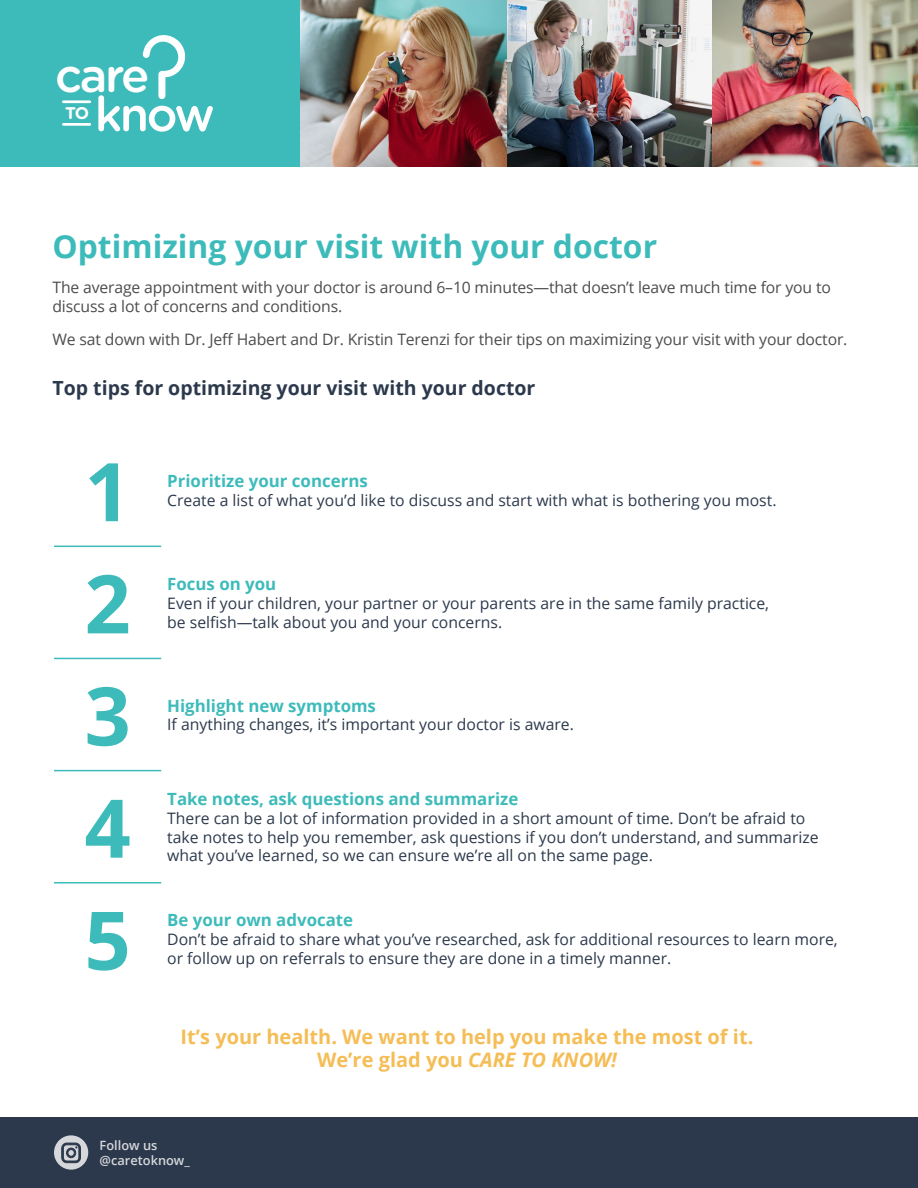
<style>
.page{position:relative;width:918px;height:1188px;background:#fff}
.page>*{position:absolute;margin:0;border:0;box-sizing:border-box;transform-origin:0 0}
.t1{font:700 81px "Open Sans";color:#3dbbba}
.t2{font:500 47.1px "Gotham Rounded";color:#fff}
.t3{font:700 31.8px "Open Sans";color:#3dbbba}
.t4{font:700 19.95px "Open Sans";color:#f5bd56}
.t5{font:700 19.5px "Open Sans";color:#2c394c}
.t6{font:700 16.95px "Gotham Rounded";color:#fff}
.t7{font:700 16.8px "Open Sans";color:#3dbbba}
.t8{font:15.75px/18.9px "Open Sans";color:#2c394c}
.t9{font:15.75px/18.9px "Open Sans";letter-spacing:-.01em;color:#4b4c4d}
.t10{font:600 12.75px "Open Sans";color:#d5d7db}
.s1{font-style:italic}
</style>
<div class="page">
<hr style="left:54px;top:546px;width:107px;height:1px;background:#3dbbba">
<hr style="left:54px;top:658px;width:107px;height:1px;background:#3dbbba">
<hr style="left:54px;top:770px;width:107px;height:1px;background:#3dbbba">
<hr style="left:54px;top:882px;width:107px;height:2px;background:#3dbbba">
<div style="left:0;top:0;width:918px;height:167px;background:#3dbbba"></div>
<img style="left:300px;top:1px;width:618px;height:166px">
<div style="left:0;top:1117px;width:918px;height:71px;background:#2c394c"></div>
<div style="left:54px;top:1135px;width:34px;height:35px;background:#d5d7db;border-radius:50%"></div>
<svg style="left:61px;top:1142px;width:20px;height:22px"></svg>
<svg style="left:98px;top:35px;width:115px;height:97px"></svg>
<hr style="left:62px;top:100px;width:29px;height:3px;background:#fff">
<hr style="left:62px;top:123px;width:29px;height:3px;background:#fff">
<p class="t2" style="left:55px;top:41px;width:96px">care</p>
<p class="t6" style="left:65px;top:101px;width:25px">TO</p>
<p class="t3" style="left:52px;top:224px;width:606px">Optimizing your visit with your doctor</p>
<p class="t9" style="left:52px;top:278px;width:780px">The average appointment with your doctor is around 6–10 minutes—that doesn’t leave much time for you to discuss a lot of concerns and conditions.</p>
<p class="t9" style="left:52px;top:329px;width:796px">We sat down with Dr. Jeff Habert and Dr. Kristin Terenzi for their tips on maximizing your visit with your doctor.</p>
<p class="t5" style="left:52px;top:374px;width:484px">Top tips for optimizing your visit with your doctor</p>
<p class="t1" style="left:85px;top:435px;width:48px">1</p>
<p class="t7" style="left:167px;top:469px;width:202px">Prioritize your concerns</p>
<p class="t8" style="left:167px;top:491px;width:611px">Create a list of what you’d like to discuss and start with what is bothering you most.</p>
<p class="t1" style="left:85px;top:547px;width:48px">2</p>
<p class="t7" style="left:167px;top:572px;width:111px">Focus on you</p>
<p class="t8" style="left:167px;top:593px;width:603px">Even if your children, your partner or your parents are in the same family practice, be selfish—talk about you and your concerns.</p>
<p class="t1" style="left:85px;top:659px;width:48px">3</p>
<p class="t7" style="left:167px;top:694px;width:210px">Highlight new symptoms</p>
<p class="t8" style="left:167px;top:715px;width:408px">If anything changes, it’s important your doctor is aware.</p>
<p class="t1" style="left:85px;top:771px;width:48px">4</p>
<p class="t7" style="left:167px;top:787px;width:353px">Take notes, ask questions and summarize</p>
<p class="t8" style="left:167px;top:808px;width:653px">There can be a lot of information provided in a short amount of time. Don’t be afraid to take notes to help you remember, ask questions if you don’t understand, and summarize what you’ve learned, so we can ensure we’re all on the same page.</p>
<p class="t1" style="left:85px;top:883px;width:48px">5</p>
<p class="t7" style="left:167px;top:908px;width:187px">Be your own advocate</p>
<p class="t8" style="left:167px;top:930px;width:672px">Don’t be afraid to share what you’ve researched, ask for additional resources to learn more, or follow up on referrals to ensure they are done in a timely manner.</p>
<p class="t4" style="left:181px;top:1022px;width:574px">It’s your health. We want to help you make the most of it.</p>
<p class="t4" style="left:317px;top:1046px;width:301px">We’re glad you <span class="s1">CARE TO KNOW!</span></p>
<p class="t10" style="left:100px;top:1136px;width:59px">Follow us</p>
<p class="t10" style="left:100px;top:1152px;width:92px">@caretoknow_</p>
</div>
